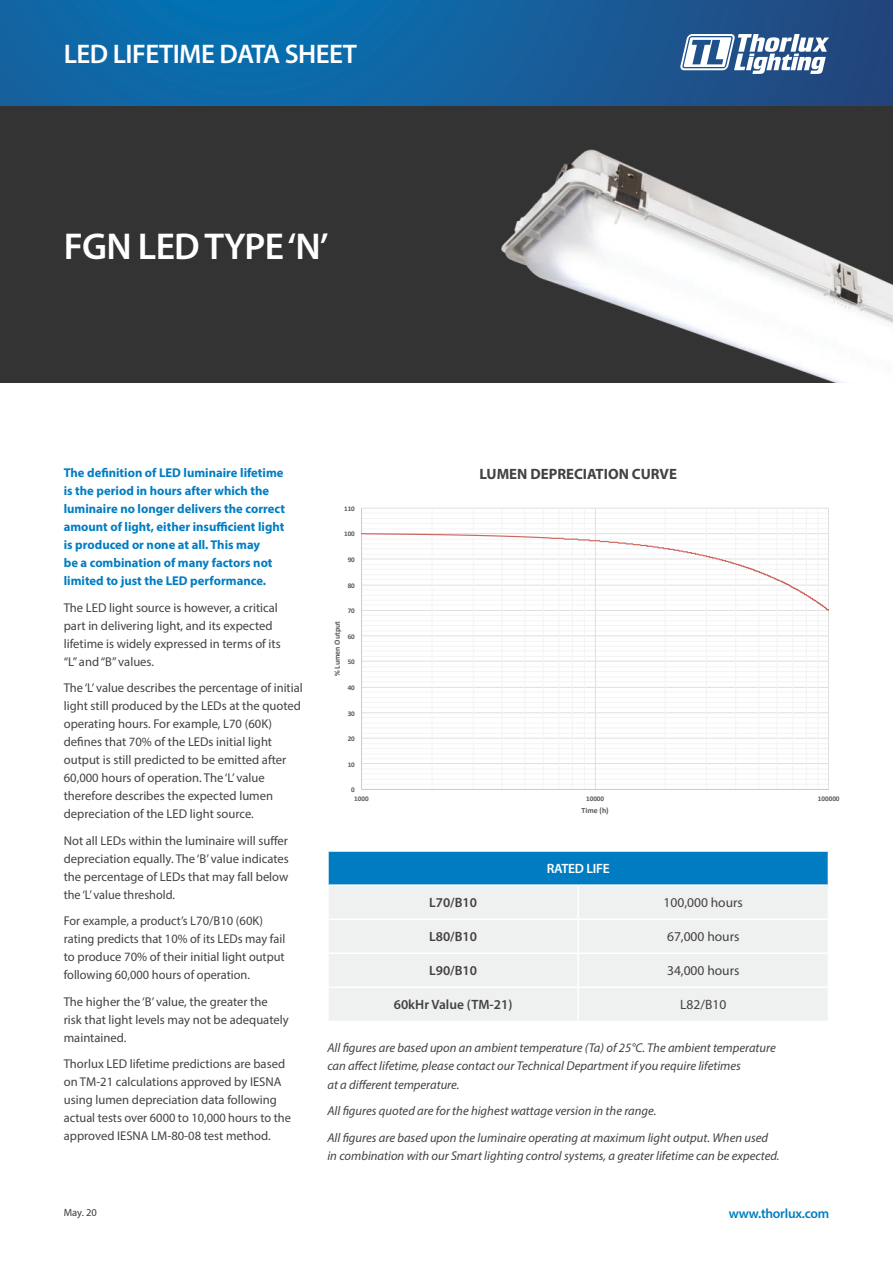
<style>
.page{position:relative;width:893px;height:1263px;background:#fff}
.page>*{position:absolute;margin:0;border:0;box-sizing:border-box;transform-origin:0 0}
.t1{font:600 37.5px "Myriad Pro";letter-spacing:-.02em;color:#fff}
.t2{font:600 27px "Myriad Pro";letter-spacing:-.02em;color:#fff}
.t3{font:700 15px "Myriad Pro";color:#444141}
.t4{font:13.5px "Myriad Pro";color:#444141}
.t5{font:600 13.5px "Myriad Pro";color:#444141}
.t6{font:600 13.5px "Myriad Pro";letter-spacing:-.02em;color:#007dc2}
.t7{font:600 13.5px "Myriad Pro";letter-spacing:-.02em;color:#fff}
.t8{font:12.75px/18px "Myriad Pro";color:#444141}
.t9{font:italic 12.75px/18px "Myriad Pro";color:#444141}
.t10{font:700 12.75px/18px "Myriad Pro";color:#007dc2}
.t11{font:12.75px/18px "Myriad Pro";color:#444141;scale:.96 1}
.t12{font:10.5px "Myriad Pro";color:#3a3b3a}
.t13{font:700 7.95px "Calibri";color:#595959}
.t14{font:700 7.2px "Calibri";color:#595959}
</style>
<div class="page">
<svg style="left:0;top:0;width:893px;height:106px;background:#135f9c"></svg>
<div style="left:328px;top:851px;width:500px;height:34px;background:#007dc2"></div>
<div style="left:329px;top:886px;width:499px;height:134px;background:#eff0f0"></div>
<hr style="left:327px;top:850px;width:251px;height:2px;background:#fff">
<hr style="left:327px;top:852px;width:2px;height:33px;background:#fff">
<hr style="left:578px;top:850px;width:251px;height:2px;background:#fff">
<hr style="left:329px;top:884px;width:249px;height:2px;background:#fff">
<hr style="left:578px;top:884px;width:250px;height:2px;background:#fff">
<hr style="left:577px;top:886px;width:2px;height:32px;background:#fff">
<hr style="left:329px;top:918px;width:249px;height:2px;background:#fff">
<hr style="left:578px;top:918px;width:250px;height:2px;background:#fff">
<hr style="left:577px;top:920px;width:2px;height:32px;background:#fff">
<hr style="left:329px;top:952px;width:249px;height:2px;background:#fff">
<hr style="left:578px;top:952px;width:250px;height:2px;background:#fff">
<hr style="left:577px;top:954px;width:2px;height:32px;background:#fff">
<hr style="left:329px;top:986px;width:249px;height:2px;background:#fff">
<hr style="left:578px;top:986px;width:250px;height:2px;background:#fff">
<hr style="left:577px;top:988px;width:2px;height:32px;background:#fff">
<svg style="left:680px;top:34px;width:149px;height:40px"></svg>
<svg style="left:361px;top:508px;width:468px;height:282px"></svg>
<div style="left:0;top:106px;width:893px;height:277px;background:#333"></div>
<img style="left:501px;top:149px;width:392px;height:234px">
<h2 class="t2" style="left:64px;top:37px;width:295px">LED LIFETIME DATA SHEET</h2>
<h1 class="t1" style="left:64px;top:222px;width:266px">FGN LED TYPE ‘N’</h1>
<p class="t10" style="left:64px;top:464px;width:223px">The definition of LED luminaire lifetime is the period in hours after which the luminaire no longer delivers the correct amount of light, either insufficient light is produced or none at all. This may<br>be a combination of many factors not limited to just the LED performance.</p>
<p class="t8" style="left:64px;top:598px;width:218px">The LED light source is however, a critical part in delivering light, and its expected lifetime is widely expressed in terms of its “L” and “B” values.</p>
<p class="t8" style="left:64px;top:679px;width:240px">The ‘L’ value describes the percentage of initial light still produced by the LEDs at the quoted operating hours. For example, L70 (60K) defines that 70% of the LEDs initial light output is still predicted to be emitted after 60,000 hours of operation. The ‘L’ value therefore describes the expected lumen depreciation of the LED light source.</p>
<p class="t8" style="left:64px;top:831px;width:227px;text-align:justify">Not all LEDs within the luminaire will suffer depreciation equally. The ‘B’ value indicates the percentage of LEDs that may fall below the ‘L’ value threshold.</p>
<p class="t11" style="left:64px;top:912px;width:232px">For example, a product’s L70/B10 (60K) rating predicts that 10% of its LEDs may fail to produce 70% of their initial light output following 60,000 hours of operation.</p>
<p class="t8" style="left:64px;top:992px;width:226px">The higher the ‘B’ value, the greater the risk that light levels may not be adequately maintained.</p>
<p class="t8" style="left:64px;top:1055px;width:229px">Thorlux LED lifetime predictions are based on TM-21 calculations approved by IESNA using lumen depreciation data following actual tests over 6000 to 10,000 hours to the approved IESNA LM-80-08 test method.</p>
<p class="t12" style="left:64px;top:1205px;width:35px">May. 20</p>
<p class="t14" style="left:344px;top:504px;width:12px">110</p>
<p class="t14" style="left:344px;top:529px;width:12px">100</p>
<p class="t14" style="left:348px;top:555px;width:9px">90</p>
<p class="t14" style="left:348px;top:581px;width:9px">80</p>
<p class="t14" style="left:348px;top:606px;width:9px">70</p>
<p class="t13" style="left:332px;top:676px;width:57px;rotate:-90deg">% Lumen Output</p>
<p class="t14" style="left:348px;top:632px;width:9px">60</p>
<p class="t14" style="left:348px;top:657px;width:9px">50</p>
<p class="t14" style="left:348px;top:683px;width:9px">40</p>
<p class="t14" style="left:348px;top:708px;width:9px">30</p>
<p class="t14" style="left:348px;top:734px;width:9px">20</p>
<p class="t14" style="left:348px;top:760px;width:9px">10</p>
<p class="t14" style="left:351px;top:785px;width:5px">0</p>
<p class="t3" style="left:479px;top:464px;width:199px">LUMEN DEPRECIATION CURVE</p>
<p class="t14" style="left:354px;top:794px;width:16px">1000</p>
<p class="t14" style="left:586px;top:794px;width:20px">10000</p>
<p class="t14" style="left:818px;top:794px;width:23px">100000</p>
<p class="t13" style="left:581px;top:805px;width:29px">Time (h)</p>
<p class="t7" style="left:547px;top:860px;width:64px">RATED LIFE</p>
<p class="t5" style="left:429px;top:894px;width:49px">L70/B10</p>
<p class="t4" style="left:664px;top:894px;width:81px">100,000 hours</p>
<p class="t5" style="left:429px;top:928px;width:49px">L80/B10</p>
<p class="t4" style="left:667px;top:928px;width:74px">67,000 hours</p>
<p class="t5" style="left:429px;top:962px;width:49px">L90/B10</p>
<p class="t4" style="left:667px;top:962px;width:74px">34,000 hours</p>
<p class="t5" style="left:394px;top:996px;width:120px">60kHr Value (TM-21)</p>
<p class="t4" style="left:680px;top:996px;width:48px">L82/B10</p>
<p class="t9" style="left:327px;top:1039px;width:450px">All figures are based upon an ambient temperature (Ta) of 25°C. The ambient temperature can affect lifetime, please contact our Technical Department if you require lifetimes<br>at a different temperature.</p>
<p class="t9" style="left:327px;top:1097px;width:442px;line-height:26.5px">All figures quoted are for the highest wattage version in the range.<br>All figures are based upon the luminaire operating at maximum light output. When used</p>
<p class="t9" style="left:327px;top:1146px;width:454px">in combination with our Smart lighting control systems, a greater lifetime can be expected.</p>
<p class="t6" style="left:729px;top:1205px;width:102px">www.thorlux.com</p>
</div>
